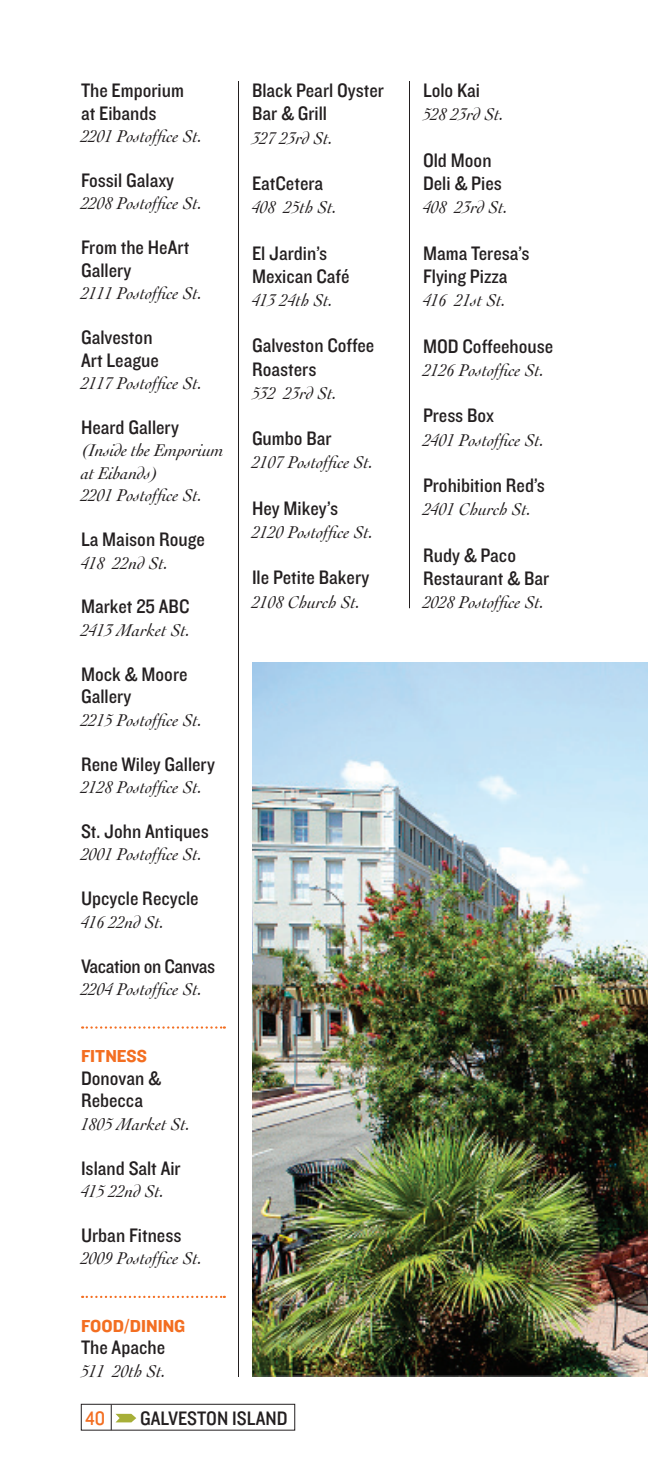
<style>
.page{position:relative;width:648px;height:1458px;background:#fff}
.page>*{position:absolute;margin:0;border:0;box-sizing:border-box;transform-origin:0 0}
.t1{font:20.25px/23.2px "Knockout 30 Junior Welterwt";color:#231f20}
.t2{font:20.25px "Knockout 30 Junior Welterwt";letter-spacing:-.02em;color:#231f20}
.t3{font:20.25px "Knockout 30 Junior Welterwt";color:#f36e21}
.t4{font:italic 18px/22.5px "Cochin LT Std";color:#231f20}
.t5{font:18px "Knockout 51 Middleweight";color:#f36e21}
</style>
<div class="page">
<div style="left:81px;top:1404px;width:214px;height:26px;border:1px solid #231f20"></div>
<svg style="left:111px;top:1405px;width:25px;height:25px"></svg>
<svg style="left:82px;top:1026px;width:143px;height:3px"></svg>
<svg style="left:82px;top:1296px;width:143px;height:2px"></svg>
<img style="left:252px;top:662px;width:396px;height:715px">
<hr style="left:238px;top:81px;width:1px;height:1296px;background:#231f20">
<hr style="left:409px;top:81px;width:1px;height:527px;background:#231f20">
<p class="t1" style="left:81px;top:79px;width:105px;line-height:22.5px">The Emporium at Eibands</p>
<p class="t4" style="left:81px;top:125px;width:123px">2201 Postoffice St.</p>
<p class="t1" style="left:81px;top:168px;width:95px">Fossil Galaxy</p>
<p class="t4" style="left:81px;top:192px;width:123px">2208 Postoffice St.</p>
<p class="t1" style="left:81px;top:236px;width:110px;line-height:22.5px">From the HeArt<br>Gallery</p>
<p class="t4" style="left:81px;top:282px;width:123px">2111 Postoffice St.</p>
<p class="t1" style="left:81px;top:326px;width:79px;line-height:22.5px">Galveston<br>Art League</p>
<p class="t4" style="left:81px;top:372px;width:123px">2117 Postoffice St.</p>
<p class="t1" style="left:81px;top:415px;width:100px">Heard Gallery</p>
<p class="t4" style="left:81px;top:439px;width:144px">(Inside the Emporium at Eibands)<br>2201 Postoffice St.</p>
<p class="t1" style="left:81px;top:527px;width:125px">La Maison Rouge</p>
<p class="t4" style="left:81px;top:551px;width:89px">418 22nd St.</p>
<p class="t1" style="left:81px;top:595px;width:110px">Market 25 ABC</p>
<p class="t4" style="left:81px;top:619px;width:111px">2413 Market St.</p>
<p class="t1" style="left:81px;top:662px;width:108px;line-height:22.5px">Mock &amp; Moore<br>Gallery</p>
<p class="t4" style="left:81px;top:709px;width:123px">2215 Postoffice St.</p>
<p class="t1" style="left:81px;top:752px;width:136px">Rene Wiley Gallery</p>
<p class="t4" style="left:81px;top:776px;width:123px">2128 Postoffice St.</p>
<p class="t1" style="left:81px;top:819px;width:129px">St. John Antiques</p>
<p class="t4" style="left:81px;top:843px;width:123px">2001 Postoffice St.</p>
<p class="t1" style="left:81px;top:886px;width:119px">Upcycle Recycle</p>
<p class="t4" style="left:81px;top:911px;width:85px">416 22nd St.</p>
<p class="t2" style="left:81px;top:953px;width:136px">Vacation on Canvas</p>
<p class="t4" style="left:81px;top:978px;width:123px">2204 Postoffice St.</p>
<p class="t5" style="left:81px;top:1045px;width:67px">FITNESS</p>
<p class="t1" style="left:81px;top:1066px;width:82px;line-height:22.5px">Donovan &amp;<br>Rebecca</p>
<p class="t4" style="left:81px;top:1113px;width:111px">1805 Market St.</p>
<p class="t1" style="left:81px;top:1156px;width:101px">Island Salt Air</p>
<p class="t4" style="left:81px;top:1180px;width:85px">415 22nd St.</p>
<p class="t1" style="left:81px;top:1223px;width:102px">Urban Fitness</p>
<p class="t4" style="left:81px;top:1247px;width:123px">2009 Postoffice St.</p>
<p class="t5" style="left:81px;top:1314px;width:106px">FOOD/DINING</p>
<p class="t1" style="left:81px;top:1335px;width:86px">The Apache</p>
<p class="t4" style="left:81px;top:1360px;width:86px">511 20th St.</p>
<p class="t1" style="left:252px;top:78px;width:134px">Black Pearl Oyster<br>Bar &amp; Grill</p>
<p class="t4" style="left:252px;top:126px;width:82px">327 23rd St.</p>
<p class="t1" style="left:252px;top:171px;width:73px">EatCetera</p>
<p class="t4" style="left:252px;top:196px;width:86px">408 25th St.</p>
<p class="t1" style="left:252px;top:241px;width:99px">El Jardin’s<br>Mexican Café</p>
<p class="t4" style="left:252px;top:289px;width:82px">413 24th St.</p>
<p class="t1" style="left:252px;top:334px;width:124px">Galveston Coffee<br>Roasters</p>
<p class="t4" style="left:252px;top:382px;width:86px">532 23rd St.</p>
<p class="t1" style="left:252px;top:426px;width:81px">Gumbo Bar</p>
<p class="t4" style="left:252px;top:451px;width:123px">2107 Postoffice St.</p>
<p class="t1" style="left:252px;top:496px;width:88px">Hey Mikey’s</p>
<p class="t4" style="left:252px;top:521px;width:123px">2120 Postoffice St.</p>
<p class="t1" style="left:252px;top:566px;width:119px">Ile Petite Bakery</p>
<p class="t4" style="left:252px;top:591px;width:110px">2108 Church St.</p>
<p class="t3" style="left:86px;top:1406px;width:21px">40</p>
<p class="t1" style="left:140px;top:1406px;width:149px">GALVESTON ISLAND</p>
<p class="t1" style="left:423px;top:78px;width:59px">Lolo Kai</p>
<p class="t4" style="left:423px;top:103px;width:82px">528 23rd St.</p>
<p class="t1" style="left:423px;top:148px;width:80px">Old Moon<br>Deli &amp; Pies</p>
<p class="t4" style="left:423px;top:196px;width:86px">408 23rd St.</p>
<p class="t1" style="left:423px;top:241px;width:108px">Mama Teresa’s<br>Flying Pizza</p>
<p class="t4" style="left:423px;top:289px;width:84px">416 21st St.</p>
<p class="t1" style="left:423px;top:334px;width:132px">MOD Coffeehouse</p>
<p class="t4" style="left:423px;top:359px;width:123px">2126 Postoffice St.</p>
<p class="t1" style="left:423px;top:404px;width:72px">Press Box</p>
<p class="t4" style="left:423px;top:429px;width:123px">2401 Postoffice St.</p>
<p class="t1" style="left:423px;top:473px;width:124px">Prohibition Red’s</p>
<p class="t4" style="left:423px;top:498px;width:110px">2401 Church St.</p>
<p class="t1" style="left:423px;top:543px;width:128px">Rudy &amp; Paco<br>Restaurant &amp; Bar</p>
<p class="t4" style="left:423px;top:591px;width:123px">2028 Postoffice St.</p>
</div>
